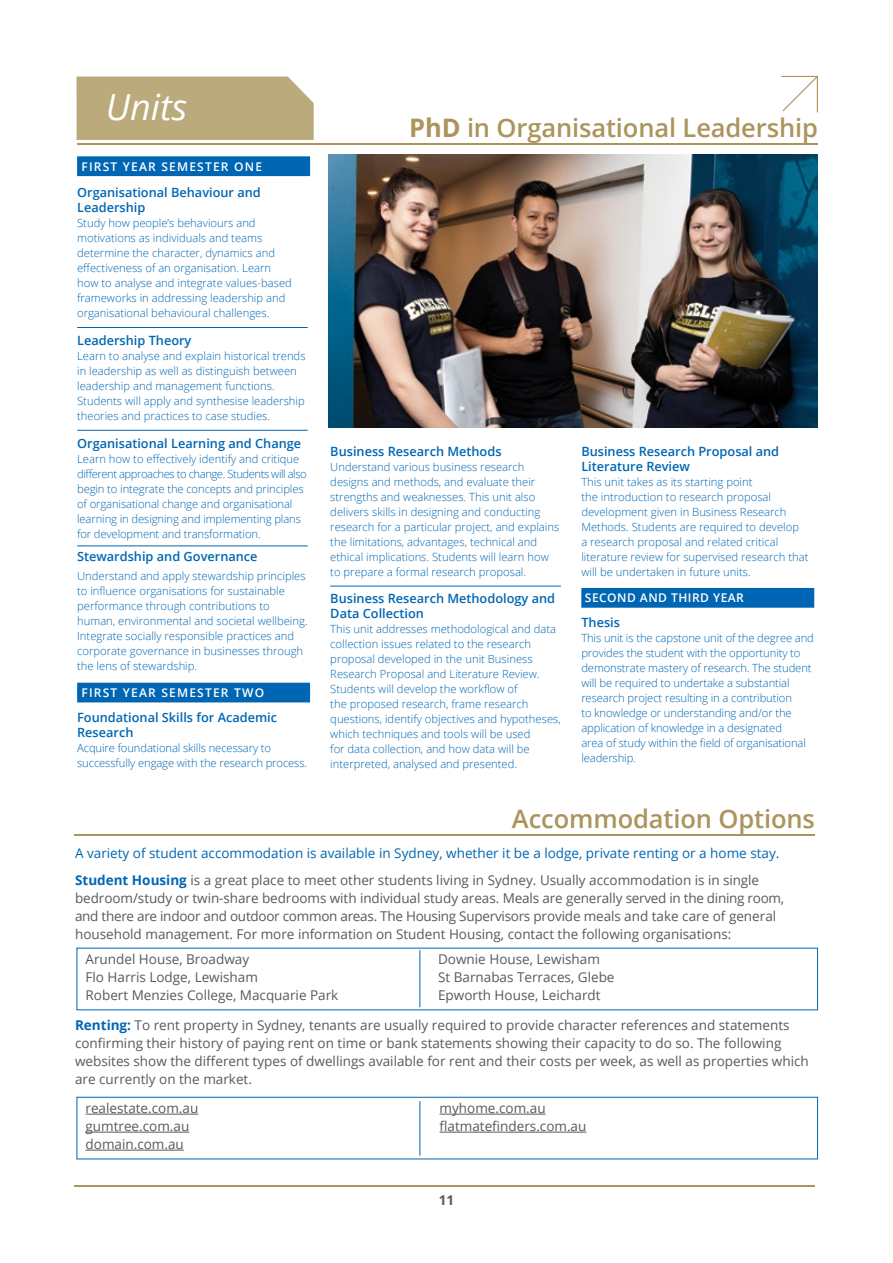
<style>
.page{position:relative;width:893px;height:1263px;background:#fff}
.page>*{position:absolute;margin:0;border:0;box-sizing:border-box;transform-origin:0 0}
.t1{font:italic 36px "Open Sans";color:#fff}
.t2{font:600 25.5px "Open Sans";letter-spacing:-.005em;color:#ab955c}
.t3{font:13.5px/18px "Open Sans";color:#58595b}
.t4{font:13.5px/26.5px "Open Sans";color:#0066b3}
.t5{font:700 13.5px "Open Sans";color:#58595b}
.t6{font:600 12.75px/15px "Open Sans";color:#0066b3}
.t7{font:600 12px "Open Sans";letter-spacing:.1em;color:#fff}
.t8{font:600 12px "Open Sans";letter-spacing:.04em;color:#fff}
.t9{font:300 11.25px/15px "Open Sans";color:#0066b3}
.s1{font-weight:700}
.s2{color:#58595b}
.s3{font-weight:700;color:#0066b3}
</style>
<div class="page">
<div style="left:77px;top:77px;width:237px;height:63px;background:#bbaa7c"></div>
<hr style="left:77px;top:143px;width:741px;height:1px;background:#ab955c">
<svg style="left:781px;top:75px;width:37px;height:38px"></svg>
<hr style="left:330px;top:586px;width:231px;height:1px;background:#0066b3">
<div style="left:581px;top:588px;width:233px;height:20px;background:#0066b3"></div>
<hr style="left:77px;top:327px;width:231px;height:1px;background:#0066b3">
<hr style="left:77px;top:430px;width:231px;height:1px;background:#0066b3">
<hr style="left:77px;top:545px;width:231px;height:1px;background:#0066b3">
<div style="left:77px;top:156px;width:233px;height:20px;background:#0066b3"></div>
<div style="left:77px;top:683px;width:233px;height:19px;background:#0066b3"></div>
<hr style="left:86px;top:1114px;width:112px;height:1px;background:#58595b">
<hr style="left:440px;top:1114px;width:106px;height:1px;background:#58595b">
<hr style="left:86px;top:1132px;width:103px;height:1px;background:#58595b">
<hr style="left:440px;top:1132px;width:146px;height:1px;background:#58595b">
<hr style="left:86px;top:1150px;width:98px;height:1px;background:#58595b">
<hr style="left:419px;top:950px;width:1px;height:57px;background:#0066b3">
<div style="left:77px;top:1097px;width:741px;height:62px;border:1px solid #0066b3"></div>
<hr style="left:419px;top:1101px;width:1px;height:55px;background:#0066b3">
<hr style="left:74px;top:834px;width:741px;height:2px;background:#ab955c">
<hr style="left:74px;top:1185px;width:741px;height:1px;background:#ab955c">
<img style="left:329px;top:154px;width:488px;height:274px">
<h1 class="t1" style="left:106px;top:82px;width:83px">Units</h1>
<p class="t7" style="left:81px;top:158px;width:182px">FIRST YEAR SEMESTER ONE</p>
<p class="t6" style="left:77px;top:185px;width:185px">Organisational Behaviour and<br>Leadership</p>
<p class="t9" style="left:77px;top:215px;width:216px">Study how people’s behaviours and motivations as individuals and teams determine the character, dynamics and effectiveness of an organisation. Learn how to analyse and integrate values-based frameworks in addressing leadership and organisational behavioural challenges.</p>
<p class="t6" style="left:77px;top:332px;width:116px">Leadership Theory</p>
<p class="t9" style="left:77px;top:348px;width:230px">Learn to analyse and explain historical trends in leadership as well as distinguish between leadership and management functions.<br>Students will apply and synthesise leadership theories and practices to case studies.</p>
<p class="t6" style="left:77px;top:435px;width:226px">Organisational Learning and Change</p>
<p class="t9" style="left:77px;top:451px;width:231px">Learn how to effectively identify and critique different approaches to change. Students will also begin to integrate the concepts and principles of organisational change and organisational learning in designing and implementing plans for development and transformation.</p>
<p class="t6" style="left:77px;top:549px;width:182px">Stewardship and Governance</p>
<p class="t9" style="left:77px;top:568px;width:232px">Understand and apply stewardship principles to influence organisations for sustainable performance through contributions to human, environmental and societal wellbeing.<br>Integrate socially responsible practices and corporate governance in businesses through the lens of stewardship.</p>
<p class="t7" style="left:81px;top:684px;width:184px">FIRST YEAR SEMESTER TWO</p>
<p class="t6" style="left:77px;top:709px;width:202px">Foundational Skills for Academic<br>Research</p>
<p class="t9" style="left:77px;top:740px;width:232px">Acquire foundational skills necessary to successfully engage with the research process.</p>
<h2 class="t2" style="left:409px;top:110px;width:410px"><span class="s1">PhD</span> in Organisational Leadership</h2>
<p class="t6" style="left:330px;top:443px;width:173px">Business Research Methods</p>
<p class="t9" style="left:330px;top:459px;width:230px">Understand various business research designs and methods, and evaluate their strengths and weaknesses. This unit also delivers skills in designing and conducting research for a particular project, and explains the limitations, advantages, technical and ethical implications. Students will learn how to prepare a formal research proposal.</p>
<p class="t6" style="left:330px;top:591px;width:226px">Business Research Methodology and<br>Data Collection</p>
<p class="t9" style="left:330px;top:621px;width:232px">This unit addresses methodological and data collection issues related to the research proposal developed in the unit Business Research Proposal and Literature Review.<br>Students will develop the workflow of<br>the proposed research, frame research questions, identify objectives and hypotheses, which techniques and tools will be used<br>for data collection, and how data will be interpreted, analysed and presented.</p>
<p class="t6" style="left:581px;top:443px;width:199px">Business Research Proposal and<br>Literature Review</p>
<p class="t9" style="left:581px;top:474px;width:229px">This unit takes as its starting point<br>the introduction to research proposal development given in Business Research Methods. Students are required to develop<br>a research proposal and related critical literature review for supervised research that will be undertaken in future units.</p>
<p class="t8" style="left:585px;top:590px;width:160px">SECOND AND THIRD YEAR</p>
<p class="t6" style="left:581px;top:614px;width:40px">Thesis</p>
<p class="t9" style="left:581px;top:630px;width:234px">This unit is the capstone unit of the degree and provides the student with the opportunity to demonstrate mastery of research. The student will be required to undertake a substantial research project resulting in a contribution<br>to knowledge or understanding and/or the application of knowledge in a designated<br>area of study within the field of organisational leadership.</p>
<h2 class="t2" style="left:512px;top:801px;width:304px">Accommodation Options</h2>
<p class="t4" style="left:75px;top:840px;width:706px">A variety of student accommodation is available in Sydney, whether it be a lodge, private renting or a home stay.<br><span class="s1">Student Housing</span> <span class="s2">is a great place to meet other students living in Sydney. Usually accommodation is in single</span></p>
<p class="t3" style="left:75px;top:888px;width:711px">bedroom/study or twin-share bedrooms with individual study areas. Meals are generally served in the dining room, and there are indoor and outdoor common areas. The Housing Supervisors provide meals and take care of general household management. For more information on Student Housing, contact the following organisations:</p>
<p class="t3" style="left:86px;top:950px;width:165px">Arundel House, Broadway</p>
<p class="t3" style="left:438px;top:950px;width:163px">Downie House, Lewisham</p>
<p class="t3" style="left:86px;top:968px;width:174px">Flo Harris Lodge, Lewisham</p>
<p class="t3" style="left:438px;top:968px;width:178px">St Barnabas Terraces, Glebe</p>
<p class="t3" style="left:86px;top:986px;width:254px">Robert Menzies College, Macquarie Park</p>
<p class="t3" style="left:75px;top:980px;width:716px;line-height:29.5px;text-indent:363px">Epworth House, Leichardt<br><span class="s3">Renting:</span> To rent property in Sydney, tenants are usually required to provide character references and statements</p>
<p class="t3" style="left:75px;top:1033px;width:735px">confirming their history of paying rent on time or bank statements showing their capacity to do so. The following websites show the different types of dwellings available for rent and their costs per week, as well as properties which are currently on the market.</p>
<p class="t3" style="left:86px;top:1099px;width:114px">realestate.com.au</p>
<p class="t3" style="left:440px;top:1099px;width:108px">myhome.com.au</p>
<p class="t3" style="left:86px;top:1117px;width:105px">gumtree.com.au</p>
<p class="t3" style="left:440px;top:1117px;width:148px">flatmatefinders.com.au</p>
<p class="t3" style="left:86px;top:1135px;width:100px">domain.com.au</p>
<p class="t5" style="left:439px;top:1191px;width:17px">11</p>
</div>
